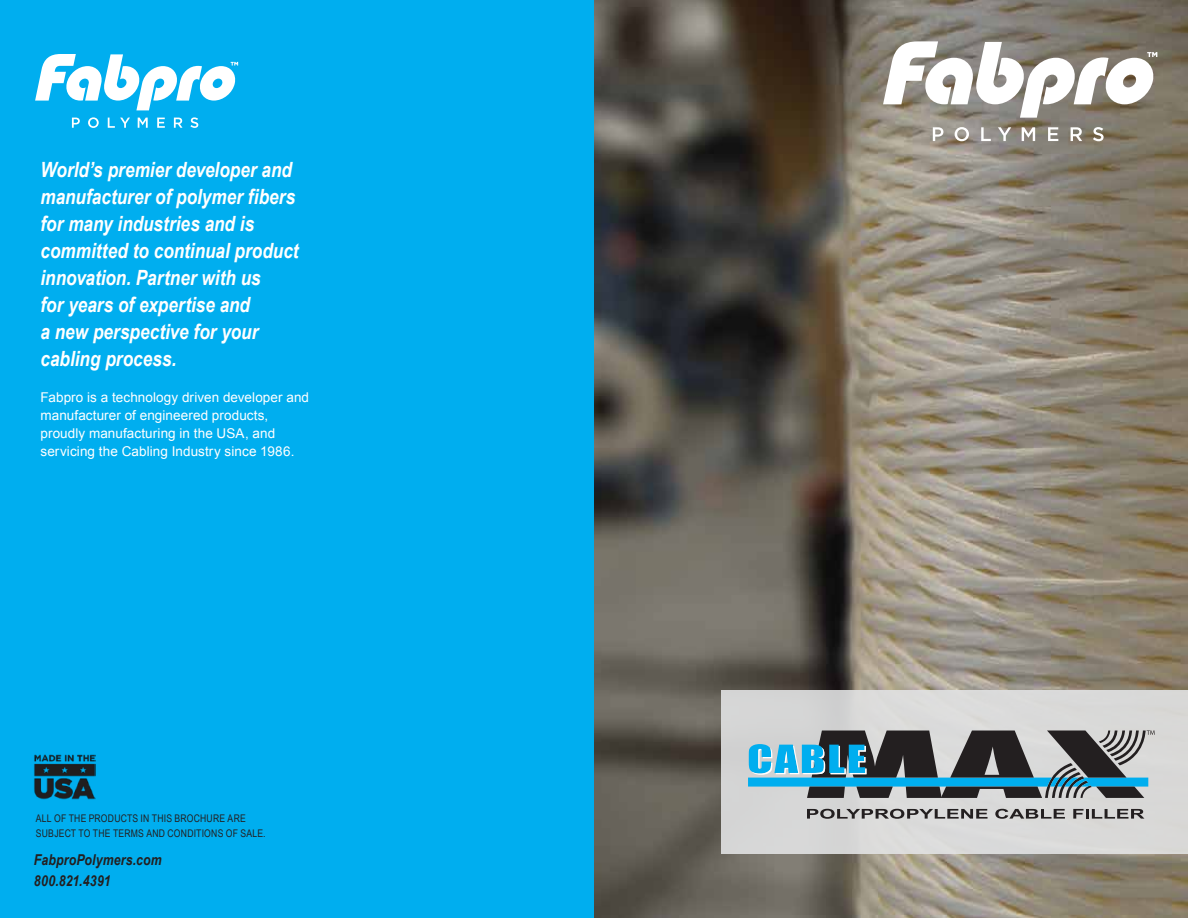
<style>
.page{position:relative;width:1188px;height:918px;background:#fff}
.page>*{position:absolute;margin:0;border:0;box-sizing:border-box;transform-origin:0 0}
.t1{font:italic 700 21px/27px "Arial Narrow";color:#fff}
.t2{font:italic 700 15px/21px "Arial Narrow";letter-spacing:.01em;color:#231f20}
.t3{font:13.5px/18px "Arial";letter-spacing:.005em;color:#fff}
.t4{font:10.5px/15px "Arial Narrow";letter-spacing:.02em;color:#231f20}
</style>
<div class="page">
<img style="left:594px;top:0;width:594px;height:918px">
<div style="left:0;top:0;width:594px;height:918px;background:#00aeef"></div>
<svg style="left:933px;top:127px;width:10px;height:14px"></svg>
<svg style="left:955px;top:127px;width:14px;height:14px"></svg>
<svg style="left:981px;top:127px;width:10px;height:14px"></svg>
<svg style="left:998px;top:127px;width:13px;height:14px"></svg>
<svg style="left:1022px;top:127px;width:13px;height:14px"></svg>
<svg style="left:1048px;top:127px;width:10px;height:14px"></svg>
<svg style="left:1071px;top:127px;width:11px;height:14px"></svg>
<svg style="left:1093px;top:127px;width:11px;height:14px"></svg>
<svg style="left:883px;top:41px;width:274px;height:77px"></svg>
<svg style="left:72px;top:118px;width:8px;height:10px"></svg>
<svg style="left:88px;top:117px;width:11px;height:11px"></svg>
<svg style="left:108px;top:118px;width:22px;height:10px"></svg>
<svg style="left:138px;top:118px;width:10px;height:10px"></svg>
<svg style="left:157px;top:118px;width:8px;height:10px"></svg>
<svg style="left:174px;top:118px;width:9px;height:10px"></svg>
<svg style="left:190px;top:117px;width:8px;height:11px"></svg>
<svg style="left:35px;top:54px;width:203px;height:56px"></svg>
<img style="left:34px;top:754px;width:62px;height:46px">
<div style="left:721px;top:690px;width:467px;height:164px;background:#d9d9d8"></div>
<svg style="left:807px;top:809px;width:181px;height:10px"></svg>
<svg style="left:995px;top:809px;width:70px;height:10px"></svg>
<svg style="left:1073px;top:809px;width:71px;height:10px"></svg>
<svg style="left:748px;top:730px;width:407px;height:68px"></svg>
<p class="t1" style="left:41px;top:155px;width:260px">World’s premier developer and manufacturer of polymer fibers for many industries and is committed to continual product innovation. Partner with us<br>for years of expertise and<br>a new perspective for your cabling process.</p>
<p class="t3" style="left:41px;top:388px;width:270px">Fabpro is a technology driven developer and manufacturer of engineered products, proudly manufacturing in the USA, and servicing the Cabling Industry since 1986.</p>
<p class="t4" style="left:36px;top:811px;width:231px">ALL OF THE PRODUCTS IN THIS BROCHURE ARE<br>SUBJECT TO THE TERMS AND CONDITIONS OF SALE.</p>
<p class="t2" style="left:34px;top:848px;width:129px">FabproPolymers.com<br>800.821.4391</p>
</div>
